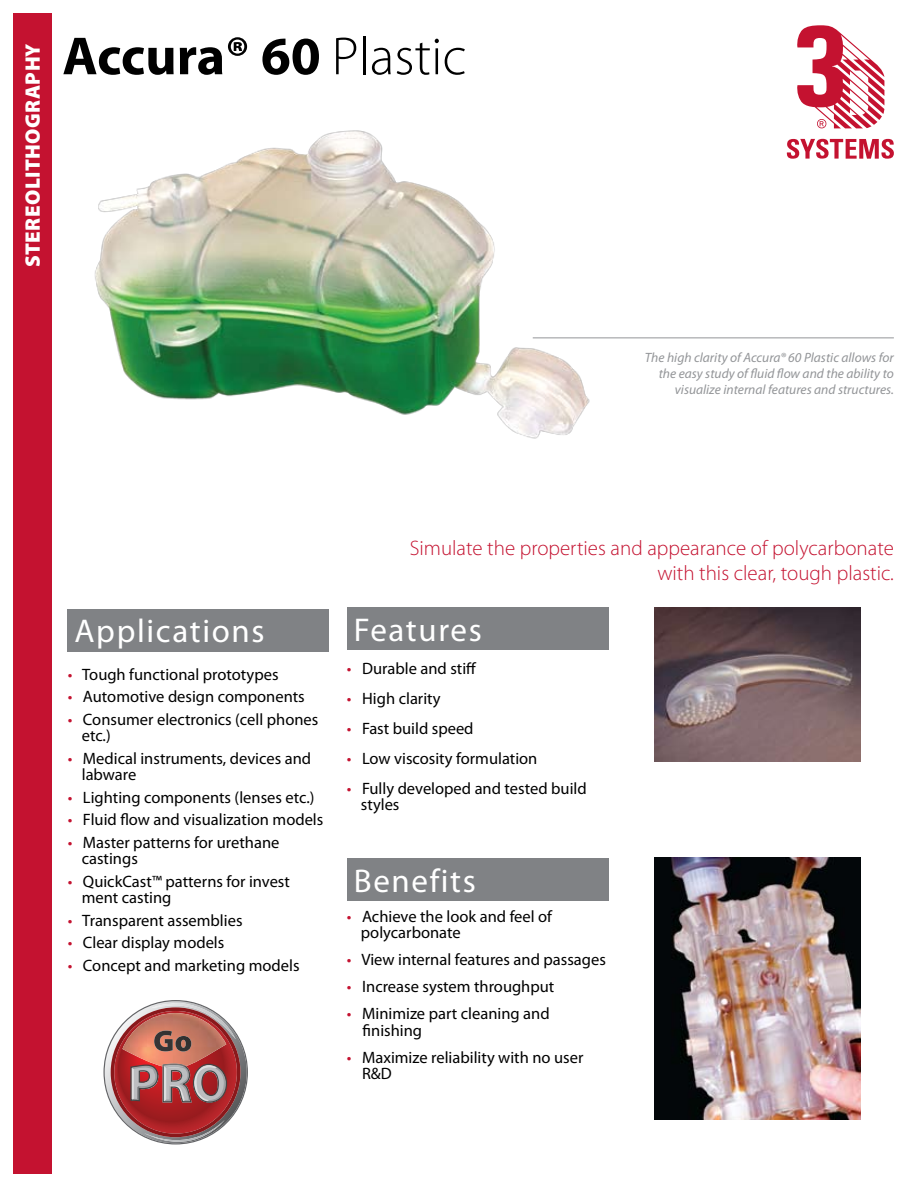
<style>
.page{position:relative;width:918px;height:1188px;background:#fff}
.page>*{position:absolute;margin:0;border:0;box-sizing:border-box;transform-origin:0 0}
.t1{font:700 54px "Myriad Pro";letter-spacing:-.005em;color:#000}
.t2{font:33px "Myriad Pro";letter-spacing:.05em;color:#fff}
.t3{font:300 21px/25.2px "Myriad Pro";color:#c41230;text-align:right}
.t4{font:900 21px "Myriad Pro";letter-spacing:.02em;color:#fff}
.t5{font:16.5px/16.5px "Myriad Pro";color:#000}
.t6{font:italic 13.5px/16.2px "Myriad Pro";color:#939598;text-align:right}
.s1{font-weight:300}
.s2{color:#c41230}
</style>
<div class="page">
<div style="left:14px;top:14px;width:38px;height:1160px;background:#c41230"></div>
<svg style="left:787px;top:139px;width:107px;height:20px"></svg>
<svg style="left:797px;top:25px;width:87px;height:103px"></svg>
<img style="left:94px;top:130px;width:506px;height:309px">
<hr style="left:533px;top:338px;width:361px;height:1px;background:#939598">
<div style="left:68px;top:609px;width:261px;height:42px;background:#808285"></div>
<div style="left:347px;top:608px;width:261px;height:42px;background:#808285"></div>
<div style="left:347px;top:859px;width:261px;height:42px;background:#808285"></div>
<svg style="left:104px;top:1000px;width:144px;height:144px"></svg>
<img style="left:154px;top:1031px;width:19px;height:20px">
<img style="left:175px;top:1036px;width:16px;height:16px">
<img style="left:655px;top:608px;width:205px;height:153px">
<img style="left:655px;top:858px;width:205px;height:261px">
<p class="t4" style="left:19px;top:267px;width:225px;rotate:-90deg">STEREOLITHOGRAPHY</p>
<h1 class="t1" style="left:62px;top:21px;width:406px">Accura® 60 <span class="s1">Plastic</span></h1>
<p class="t6" style="left:645px;top:349px;width:250px">The high clarity of Accura® 60 Plastic allows for the easy study of fluid flow and the ability to visualize internal features and structures.</p>
<h2 class="t2" style="left:75px;top:611px;width:192px">Applications</h2>
<p class="t5" style="left:68px;top:666px;width:212px"><span class="s2">•</span> Tough functional prototypes</p>
<p class="t5" style="left:68px;top:688px;width:239px"><span class="s2">•</span> Automotive design components</p>
<p class="t5" style="left:82px;top:711px;width:238px;text-indent:-14px"><span class="s2">•</span> Consumer electronics (cell phones etc.)</p>
<p class="t5" style="left:82px;top:750px;width:231px;text-indent:-14px"><span class="s2">•</span> Medical instruments, devices and labware</p>
<p class="t5" style="left:68px;top:789px;width:248px"><span class="s2">•</span> Lighting components (lenses etc.)</p>
<p class="t5" style="left:68px;top:811px;width:257px"><span class="s2">•</span> Fluid flow and visualization models</p>
<p class="t5" style="left:82px;top:834px;width:199px;text-indent:-14px"><span class="s2">•</span> Master patterns for urethane castings</p>
<p class="t5" style="left:82px;top:873px;width:210px;text-indent:-14px"><span class="s2">•</span> QuickCast™ patterns for invest ment casting</p>
<p class="t5" style="left:68px;top:912px;width:176px"><span class="s2">•</span> Transparent assemblies</p>
<p class="t5" style="left:68px;top:934px;width:158px"><span class="s2">•</span> Clear display models</p>
<p class="t5" style="left:68px;top:957px;width:233px"><span class="s2">•</span> Concept and marketing models</p>
<p class="t3" style="left:410px;top:535px;width:486px">Simulate the properties and appearance of polycarbonate with this clear, tough plastic.</p>
<h2 class="t2" style="left:354px;top:610px;width:130px">Features</h2>
<p class="t5" style="left:347px;top:660px;width:131px"><span class="s2">•</span> Durable and stiff</p>
<p class="t5" style="left:347px;top:690px;width:95px"><span class="s2">•</span> High clarity</p>
<p class="t5" style="left:347px;top:720px;width:128px"><span class="s2">•</span> Fast build speed</p>
<p class="t5" style="left:347px;top:750px;width:192px"><span class="s2">•</span> Low viscosity formulation</p>
<p class="t5" style="left:361px;top:780px;width:227px;text-indent:-14px"><span class="s2">•</span> Fully developed and tested build styles</p>
<h2 class="t2" style="left:354px;top:861px;width:124px">Benefits</h2>
<p class="t5" style="left:361px;top:908px;width:193px;text-indent:-14px"><span class="s2">•</span> Achieve the look and feel of polycarbonate</p>
<p class="t5" style="left:347px;top:951px;width:260px"><span class="s2">•</span> View internal features and passages</p>
<p class="t5" style="left:347px;top:978px;width:209px"><span class="s2">•</span> Increase system throughput</p>
<p class="t5" style="left:363px;top:1005px;width:189px;text-indent:-16px"><span class="s2">•</span> Minimize part cleaning and finishing</p>
<p class="t5" style="left:362px;top:1049px;width:223px;text-indent:-15px"><span class="s2">•</span> Maximize reliability with no user<br>R&amp;D</p>
</div>
